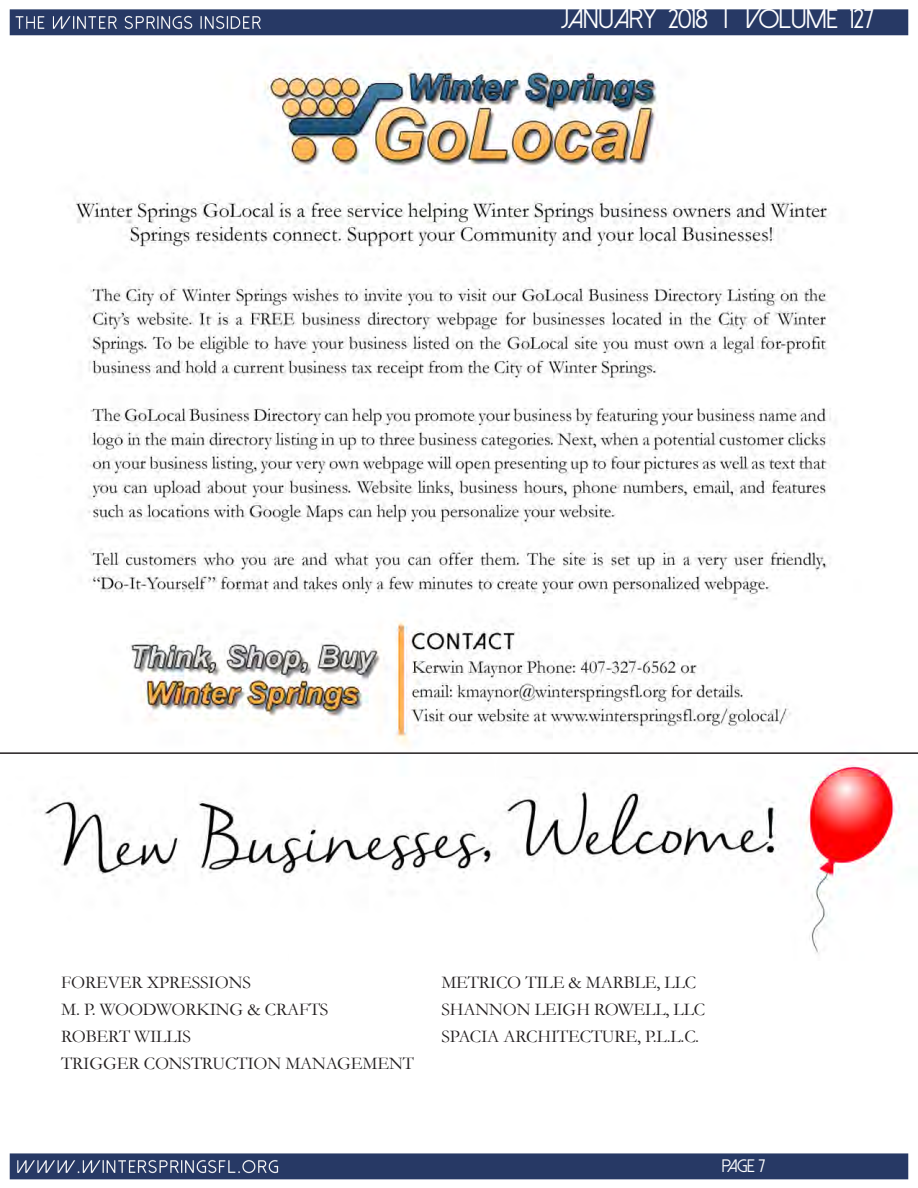
<style>
.page{position:relative;width:918px;height:1188px;background:#fff}
.page>*{position:absolute;margin:0;border:0;box-sizing:border-box;transform-origin:0 0}
.t1{font:27px "Dolce Vita";color:#fff}
.t2{font:18px "Garamond";letter-spacing:-.01em;color:#231f20}
.t3{font:18px "Dolce Vita";color:#fff}
.s1{font-size:24px}
</style>
<div class="page">
<img style="left:9px;top:9px;width:900px;height:1171px">
<img style="left:9px;top:41px;width:900px;height:1106px">
<hr style="left:0;top:752px;width:918px;height:2px;background:#231f20">
<h1 class="t1" style="left:562px;top:5px;width:314px">JANUARY 2018 <span class="s1">|</span>I VOLUME 127</h1>
<p class="t2" style="left:61px;top:970px;width:191px">FOREVER XPRESSIONS</p>
<p class="t2" style="left:61px;top:997px;width:269px">M. P. WOODWORKING &amp; CRAFTS</p>
<p class="t2" style="left:61px;top:1024px;width:132px">ROBERT WILLIS</p>
<p class="t2" style="left:61px;top:1051px;width:354px">TRIGGER CONSTRUCTION MANAGEMENT</p>
<p class="t2" style="left:441px;top:970px;width:256px">METRICO TILE &amp; MARBLE, LLC</p>
<p class="t2" style="left:441px;top:997px;width:265px">SHANNON LEIGH ROWELL, LLC</p>
<p class="t2" style="left:441px;top:1024px;width:259px">SPACIA ARCHITECTURE, P.L.L.C.</p>
<p class="t3" style="left:722px;top:1157px;width:45px">PAGE 7</p>
</div>
